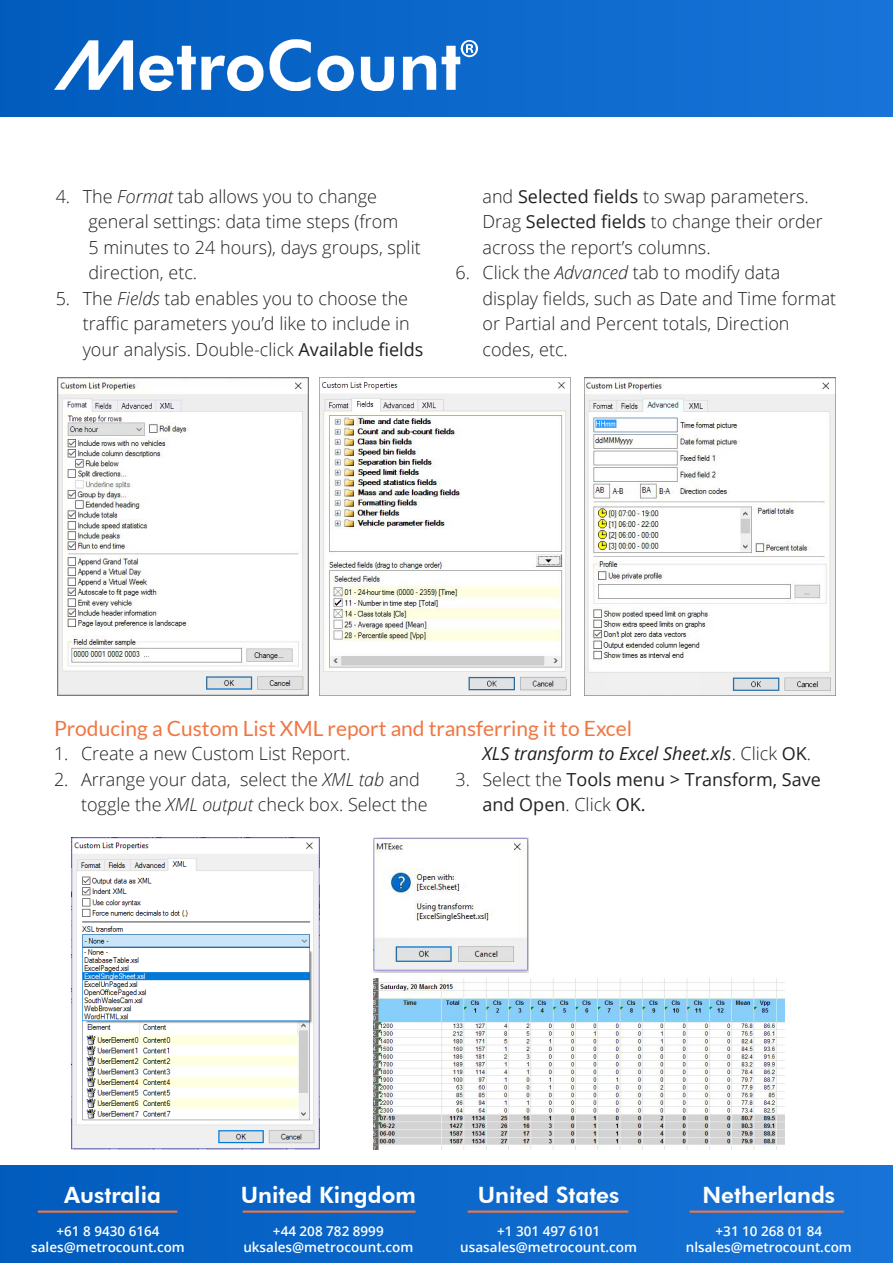
<style>
.page{position:relative;width:893px;height:1263px;background:#fff}
.page>*{position:absolute;margin:0;border:0;box-sizing:border-box;transform-origin:0 0}
.t1{font:22.5px "Mcombold";color:#fff}
.t2{font:21px "Lato";color:#ef7643}
.t3{font:300 18px/25.5px "Open Sans";color:#231f20}
.t4{font:18px/25.5px "Open Sans";color:#231f20}
.t5{font:italic 18px "Open Sans";color:#231f20}
.t6{font:600 13.5px/16.2px "Open Sans";color:#fff;text-align:center}
.s1{font-style:italic}
.s2{font-weight:400}
.s3{font-weight:300;font-style:normal}
.s4{font-style:normal}
.s5{font-weight:300}
</style>
<div class="page">
<div style="left:0;top:0;width:893px;height:117px;background:linear-gradient(to right,#015cbe,#1773d7)"></div>
<img style="left:54px;top:39px;width:423px;height:51px">
<div style="left:0;top:1165px;width:893px;height:98px;background:#0c67ca"></div>
<hr style="left:38px;top:1210px;width:139px;height:3px;background:#ef7643">
<hr style="left:243px;top:1210px;width:172px;height:3px;background:#ef7643">
<hr style="left:468px;top:1210px;width:160px;height:3px;background:#ef7643">
<hr style="left:689px;top:1210px;width:155px;height:3px;background:#ef7643">
<img style="left:57px;top:378px;width:251px;height:318px">
<img style="left:320px;top:382px;width:250px;height:314px">
<img style="left:585px;top:378px;width:251px;height:318px">
<img style="left:72px;top:838px;width:248px;height:312px">
<img style="left:373px;top:838px;width:155px;height:135px">
<img style="left:373px;top:978px;width:411px;height:172px">
<p class="t3" style="left:56px;top:183px;width:323px">4. The <span class="s1">Format</span> tab allows you to change</p>
<p class="t3" style="left:88px;top:208px;width:311px">general settings: data time steps (from</p>
<p class="t3" style="left:88px;top:234px;width:334px">5 minutes to 24 hours), days groups, split</p>
<p class="t3" style="left:88px;top:259px;width:110px">direction, etc.</p>
<p class="t3" style="left:83px;top:285px;width:342px;text-indent:-27px">5. The <span class="s1">Fields</span> tab enables you to choose the traffic parameters you’d like to include in your analysis. Double-click <span class="s2">Available fields</span></p>
<p class="t3" style="left:482px;top:183px;width:342px">and <span class="s2">Selected fields</span> to swap parameters.<br>Drag <span class="s2">Selected fields</span> to change their order across the report’s columns.</p>
<p class="t3" style="left:482px;top:259px;width:355px;text-indent:-27px">6. Click the <span class="s1">Advanced</span> tab to modify data display fields, such as Date and Time format or Partial and Percent totals, Direction codes, etc.</p>
<p class="t2" style="left:54px;top:717px;width:580px">Producing a Custom List XML report and transferring it to Excel</p>
<p class="t3" style="left:54px;top:740px;width:298px">1. Create a new Custom List Report.</p>
<p class="t3" style="left:81px;top:766px;width:348px;text-indent:-27px">2. Arrange your data, select the <span class="s1">XML tab</span> and toggle the <span class="s1">XML output</span> check box. Select the</p>
<p class="t5" style="left:482px;top:741px;width:330px">XLS transform to Excel Sheet.xls<span class="s3">. Click</span> <span class="s4">OK</span><span class="s3">.</span></p>
<p class="t4" style="left:482px;top:766px;width:340px;text-indent:-27px"><span class="s5">3. Select the</span> Tools menu &gt; Transform, Save and Open<span class="s5">. Click</span> OK.</p>
<p class="t1" style="left:64px;top:1181px;width:98px">Australia</p>
<p class="t6" style="left:31px;top:1222px;width:155px">+61 8 9430 6164 sales@metrocount.com</p>
<p class="t1" style="left:241px;top:1181px;width:177px">United Kingdom</p>
<p class="t6" style="left:243px;top:1222px;width:171px">+44 208 782 8999 uksales@metrocount.com</p>
<p class="t1" style="left:478px;top:1181px;width:143px">United States</p>
<p class="t6" style="left:460px;top:1222px;width:178px">+1 301 497 6101 usasales@metrocount.com</p>
<p class="t1" style="left:702px;top:1181px;width:134px">Netherlands</p>
<p class="t6" style="left:686px;top:1222px;width:167px">+31 10 268 01 84 nlsales@metrocount.com</p>
</div>
